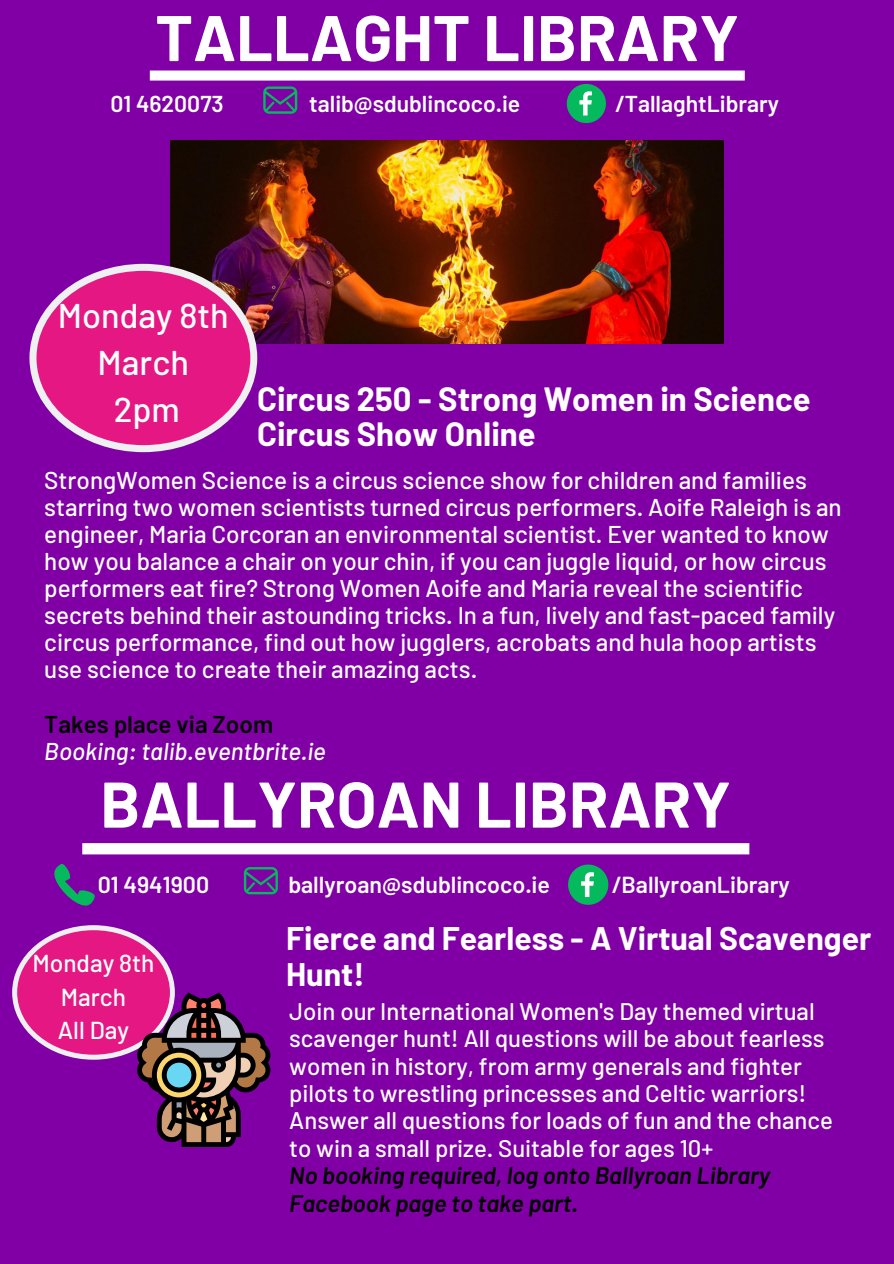
<style>
.page{position:relative;width:894px;height:1264px;background:#fff}
.page>*{position:absolute;margin:0;border:0;box-sizing:border-box;transform-origin:0 0}
.t1{font:700 64.35px "Barlow";color:#fff}
.t2{font:500 34.2px/47.1px "Barlow";color:#fff;text-align:center}
.t3{font:700 32.85px/34.2px "Barlow";color:#fff}
.t4{font:700 31.95px/36.6px "Barlow";color:#fff}
.t5{font:500 24.45px/33.6px "Barlow";color:#fff;text-align:center}
.t6{font:500 24.3px/27px "Barlow";color:#fff}
.t7{font:italic 500 24.3px "Barlow";color:#fff}
.t8{font:600 24.3px "Barlow";color:#000}
.t9{font:500 24px/27.5px "Barlow";color:#fff}
.t10{font:italic 600 24px/27.5px "Barlow";color:#000}
.t11{font:600 23.1px "Barlow";color:#fff}
.t12{font:600 22.95px "Barlow";color:#fff}
</style>
<div class="page">
<div style="left:0;top:0;width:893px;height:1263px;background:#8100a6"></div>
<img style="left:171px;top:140px;width:551px;height:204px">
<svg style="left:29px;top:264px;width:228px;height:188px"></svg>
<svg style="left:150px;top:70px;width:594px;height:53px"></svg>
<svg style="left:82px;top:843px;width:667px;height:11px;background:#fdfbfd"></svg>
<svg style="left:54px;top:864px;width:41px;height:41px"></svg>
<svg style="left:244px;top:867px;width:34px;height:27px"></svg>
<svg style="left:568px;top:864px;width:40px;height:40px"></svg>
<svg style="left:12px;top:925px;width:258px;height:221px"></svg>
<p class="t1" style="left:155px;top:-3px;width:585px">TALLAGHT LIBRARY</p>
<p class="t12" style="left:110px;top:89px;width:115px">01 4620073</p>
<p class="t12" style="left:309px;top:89px;width:212px">talib@sdublincoco.ie</p>
<p class="t12" style="left:615px;top:89px;width:165px">/TallaghtLibrary</p>
<p class="t2" style="left:58px;top:291px;width:172px">Monday 8th<br>March</p>
<p class="t2" style="left:114px;top:385px;width:67px">2pm</p>
<p class="t3" style="left:257px;top:381px;width:555px">Circus 250 - Strong Women in Science<br>Circus Show Online</p>
<p class="t6" style="left:44px;top:466px;width:798px">StrongWomen Science is a circus science show for children and families starring two women scientists turned circus performers. Aoife Raleigh is an engineer, Maria Corcoran an environmental scientist. Ever wanted to know how you balance a chair on your chin, if you can juggle liquid, or how circus performers eat fire? Strong Women Aoife and Maria reveal the scientific secrets behind their astounding tricks. In a fun, lively and fast-paced family circus performance, find out how jugglers, acrobats and hula hoop artists use science to create their amazing acts.</p>
<p class="t8" style="left:44px;top:708px;width:230px">Takes place via Zoom</p>
<p class="t7" style="left:44px;top:735px;width:283px">Booking: talib.eventbrite.ie</p>
<p class="t1" style="left:100px;top:763px;width:632px">BALLYROAN LIBRARY</p>
<p class="t11" style="left:98px;top:870px;width:113px">01 4941900</p>
<p class="t11" style="left:288px;top:870px;width:263px">ballyroan@sdublincoco.ie</p>
<p class="t11" style="left:611px;top:870px;width:179px">/BallyroanLibrary</p>
<p class="t5" style="left:32px;top:945px;width:124px">Monday 8th<br>March</p>
<p class="t5" style="left:58px;top:1012px;width:73px">All Day</p>
<p class="t4" style="left:286px;top:918px;width:586px">Fierce and Fearless - A Virtual Scavenger<br>Hunt!</p>
<p class="t9" style="left:289px;top:996px;width:545px">Join our International Women's Day themed virtual scavenger hunt! All questions will be about fearless women in history, from army generals and fighter pilots to wrestling princesses and Celtic warriors!<br>Answer all questions for loads of fun and the chance to win a small prize. Suitable for ages 10+</p>
<p class="t10" style="left:289px;top:1160px;width:482px">No booking required, log onto Ballyroan Library<br>Facebook page to take part.</p>
</div>
